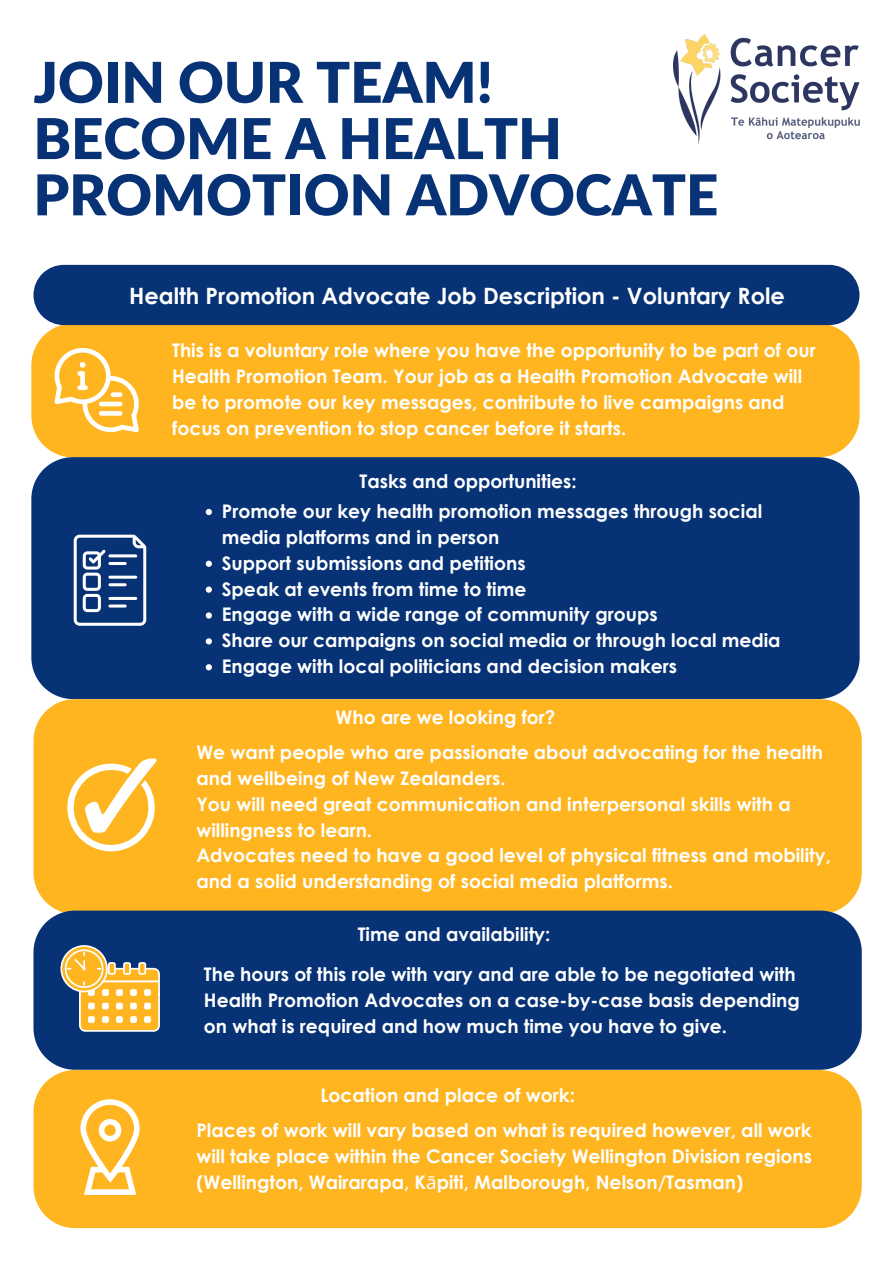
<style>
.page{position:relative;width:893px;height:1263px;background:#fff}
.page>*{position:absolute;margin:0;border:0;box-sizing:border-box;transform-origin:0 0}
.t1{font:900 56.25px/56.2px "Lato";color:#073376}
.t2{font:700 22.5px "Century Gothic";color:#fff}
.t3{font:700 18.75px/25.9px "Century Gothic";color:#fff}
.s1{font-family:"Noto Sans";font-weight:400}
</style>
<div class="page">
<div style="left:31px;top:325px;width:828px;height:132px;background:#ffb51f"></div>
<svg style="left:55px;top:348px;width:84px;height:84px"></svg>
<img style="left:673px;top:35px;width:187px;height:109px">
<div style="left:31px;top:457px;width:828px;height:242px;background:#073376"></div>
<svg style="left:74px;top:535px;width:72px;height:91px"></svg>
<hr style="left:108px;top:554px;width:29px;height:3px;background:#fff;border-radius:2px">
<hr style="left:108px;top:562px;width:19px;height:3px;background:#fff;border-radius:2px">
<hr style="left:108px;top:576px;width:29px;height:3px;background:#fff;border-radius:2px">
<hr style="left:108px;top:583px;width:19px;height:3px;background:#fff;border-radius:2px">
<hr style="left:108px;top:597px;width:29px;height:3px;background:#fff;border-radius:2px">
<hr style="left:108px;top:604px;width:19px;height:3px;background:#fff;border-radius:2px">
<div style="left:33px;top:699px;width:828px;height:211px;background:#ffb51f"></div>
<div style="left:33px;top:910px;width:828px;height:160px;background:#073376"></div>
<svg style="left:67px;top:758px;width:90px;height:93px"></svg>
<svg style="left:60px;top:945px;width:100px;height:87px;background:#bda163"></svg>
<div style="left:33px;top:1070px;width:828px;height:158px;background:#ffb51f"></div>
<svg style="left:80px;top:1099px;width:60px;height:96px"></svg>
<svg style="left:206px;top:509px;width:6px;height:6px"></svg>
<svg style="left:206px;top:561px;width:6px;height:6px"></svg>
<svg style="left:206px;top:586px;width:6px;height:7px"></svg>
<svg style="left:206px;top:612px;width:6px;height:7px"></svg>
<svg style="left:206px;top:638px;width:6px;height:6px"></svg>
<svg style="left:206px;top:664px;width:6px;height:6px"></svg>
<div style="left:33px;top:265px;width:826px;height:60px;background:#073376"></div>
<h1 class="t1" style="left:33px;top:53px;width:686px">JOIN OUR TEAM!<br>BECOME A HEALTH<br>PROMOTION ADVOCATE</h1>
<p class="t2" style="left:129px;top:281px;width:657px">Health Promotion Advocate Job Description - Voluntary Role</p>
<p class="t3" style="left:172px;top:337px;width:645px">This is a voluntary role where you have the opportunity to be part of our Health Promotion Team. Your job as a Health Promotion Advocate will be to promote our key messages, contribute to live campaigns and focus on prevention to stop cancer before it starts.</p>
<p class="t3" style="left:222px;top:465px;width:542px;line-height:30.2px;text-indent:138px">Tasks and opportunities:<br>Promote our key health promotion messages through social</p>
<p class="t3" style="left:222px;top:523px;width:560px">media platforms and in person<br>Support submissions and petitions<br>Speak at events from time to time<br>Engage with a wide range of community groups<br>Share our campaigns on social media or through local media Engage with local politicians and decision makers</p>
<p class="t3" style="left:336px;top:704px;width:221px">Who are we looking for?</p>
<p class="t3" style="left:196px;top:739px;width:636px">We want people who are passionate about advocating for the health and wellbeing of New Zealanders.<br>You will need great communication and interpersonal skills with a willingness to learn.<br>Advocates need to have a good level of physical fitness and mobility, and a solid understanding of social media platforms.</p>
<p class="t3" style="left:358px;top:921px;width:194px">Time and availability:</p>
<p class="t3" style="left:204px;top:960px;width:597px">The hours of this role with vary and are able to be negotiated with<br>Health Promotion Advocates on a case-by-case basis depending on what is required and how much time you have to give.</p>
<p class="t3" style="left:196px;top:1076px;width:617px;line-height:35.3px;text-indent:124px">Location and place of work:<br>Places of work will vary based on what is required however, all work</p>
<p class="t3" style="left:196px;top:1142px;width:617px">will take place within the Cancer Society Wellington Division regions (Wellington, Wairarapa, K<span class="s1">ā</span>piti, Malborough, Nelson/Tasman)</p>
</div>
